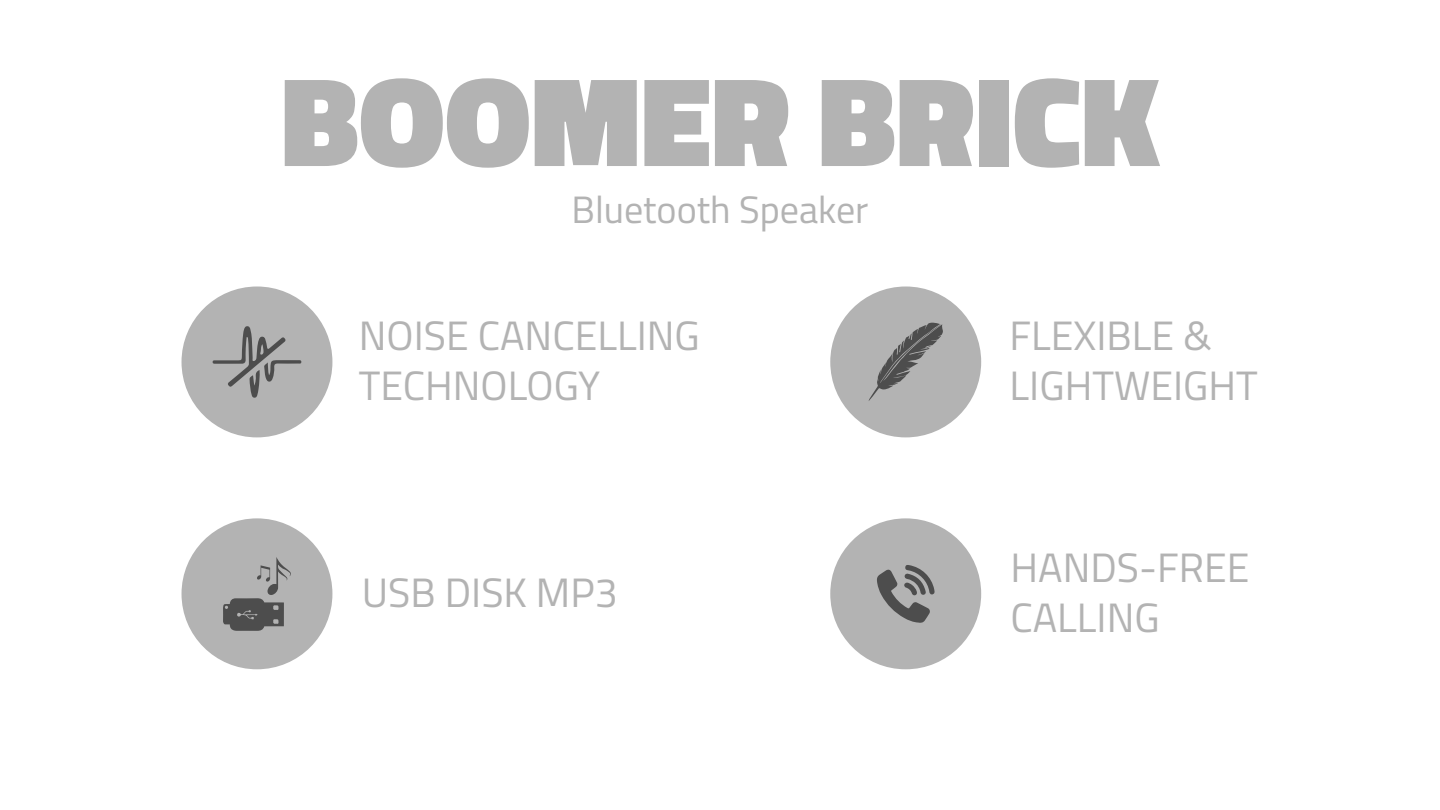
<style>
.page{position:relative;width:1440px;height:810px;background:#fff}
.page>*{position:absolute;margin:0;border:0;box-sizing:border-box;transform-origin:0 0}
.t1{font:900 128.4px "Titillium Web";color:#b3b3b3}
.t2{font:41.1px/49.2px "Titillium Web";color:#b3b3b3}
.t3{font:38.1px "Titillium Web";color:#b3b3b3}
</style>
<div class="page">
<div style="left:830px;top:518px;width:151px;height:151px;background:#b3b3b3;border-radius:50%"></div>
<div style="left:182px;top:286px;width:150px;height:151px;background:#b3b3b3;border-radius:50%"></div>
<div style="left:830px;top:286px;width:151px;height:151px;background:#b3b3b3;border-radius:50%"></div>
<svg style="left:869px;top:323px;width:74px;height:78px"></svg>
<svg style="left:877px;top:565px;width:58px;height:58px"></svg>
<svg style="left:213px;top:326px;width:88px;height:72px"></svg>
<div style="left:182px;top:518px;width:150px;height:151px;background:#b3b3b3;border-radius:50%"></div>
<svg style="left:223px;top:557px;width:68px;height:74px"></svg>
<h1 class="t1" style="left:281px;top:27px;width:880px">BOOMER BRICK</h1>
<p class="t3" style="left:572px;top:182px;width:298px">Bluetooth Speaker</p>
<p class="t2" style="left:359px;top:309px;width:343px">NOISE CANCELLING<br>TECHNOLOGY</p>
<p class="t2" style="left:362px;top:566px;width:258px">USB DISK MP3</p>
<p class="t2" style="left:1010px;top:309px;width:250px">FLEXIBLE &amp;<br>LIGHTWEIGHT</p>
<p class="t2" style="left:1010px;top:541px;width:240px">HANDS-FREE<br>CALLING</p>
</div>
